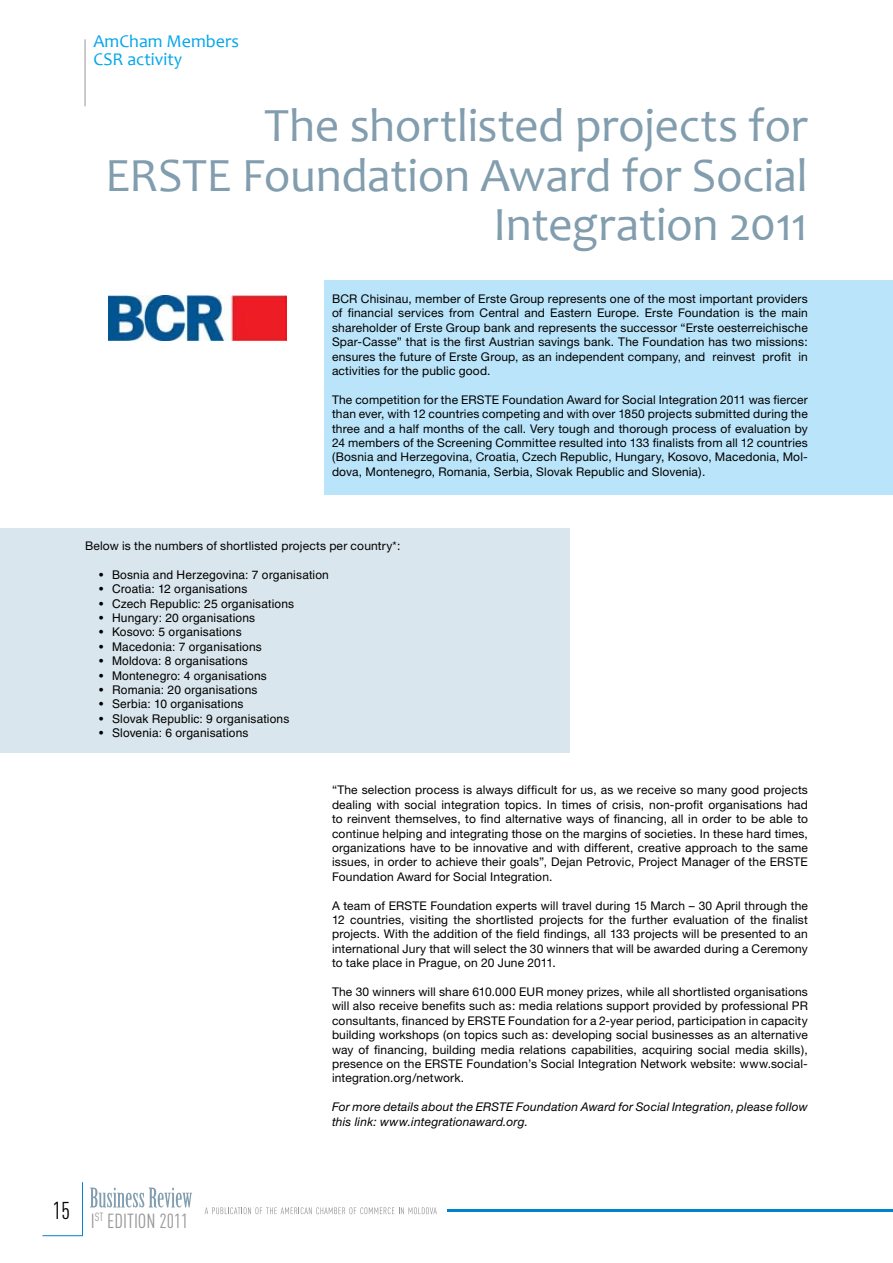
<style>
.page{position:relative;width:893px;height:1263px;background:#fff}
.page>*{position:absolute;margin:0;border:0;box-sizing:border-box;transform-origin:0 0}
.t1{font:48px/49.5px "Candara";letter-spacing:-.005em;color:#819dae;text-align:right}
.t2{font:24px "DIN Cond";color:#000}
.t3{font:20.1px "DIN Cond";color:#97979b}
.t4{font:18px/18px "Candara";color:#00a6eb}
.t5{font:12px/14.4px "Helvetica Neue CE";letter-spacing:.015em;color:#000;text-align:justify}
.t6{font:12px "Helvetica LT Std";letter-spacing:.015em;color:#000}
.t7{font:italic 12px/14.4px "Helvetica Neue CE";letter-spacing:.015em;color:#000}
</style>
<div class="page">
<svg style="left:43px;top:1182px;width:40px;height:54px"></svg>
<hr style="left:447px;top:1210px;width:446px;height:2px;background:#0083cc">
<svg style="left:205px;top:1207px;width:232px;height:7px"></svg>
<svg style="left:90px;top:1187px;width:102px;height:20px"></svg>
<hr style="left:85px;top:39px;width:1px;height:67px;background:#97979b">
<div style="left:0;top:528px;width:569px;height:225px;background:#dae6ed"></div>
<div style="left:325px;top:280px;width:568px;height:214px;background:#bae4f9"></div>
<img style="left:109px;top:295px;width:178px;height:45px">
<h3 class="t4" style="left:94px;top:32px;width:147px">AmCham Members<br>CSR activity</h3>
<h1 class="t1" style="left:105px;top:100px;width:704px">The shortlisted projects for<br>ERSTE Foundation Award for Social<br>Integration 2011</h1>
<p class="t5" style="left:332px;top:292px;width:477px">BCR Chisinau, member of Erste Group represents one of the most important providers of financial services from Central and Eastern Europe. Erste Foundation is the main shareholder of Erste Group bank and represents the successor “Erste oesterreichische Spar-Casse” that is the first Austrian savings bank. The Foundation has two missions: ensures the future of Erste Group, as an independent company, and reinvest profit in activities for the public good.</p>
<p class="t5" style="left:332px;top:392px;width:477px">The competition for the ERSTE Foundation Award for Social Integration 2011 was fiercer than ever, with 12 countries competing and with over 1850 projects submitted during the three and a half months of the call. Very tough and thorough process of evaluation by 24 members of the Screening Committee resulted into 133 finalists from all 12 countries (Bosnia and Herzegovina, Croatia, Czech Republic, Hungary, Kosovo, Macedonia, Mol&shy;dova, Montenegro, Romania, Serbia, Slovak Republic and Slovenia).</p>
<p class="t5" style="left:85px;top:539px;width:317px">Below is the numbers of shortlisted projects per country*:</p>
<p class="t6" style="left:99px;top:568px;width:231px">• Bosnia and Herzegovina: 7 organisation</p>
<p class="t6" style="left:99px;top:582px;width:150px">• Croatia: 12 organisations</p>
<p class="t6" style="left:99px;top:596px;width:196px">• Czech Republic: 25 organisations</p>
<p class="t6" style="left:99px;top:611px;width:157px">• Hungary: 20 organisations</p>
<p class="t6" style="left:99px;top:625px;width:144px">• Kosovo: 5 organisations</p>
<p class="t6" style="left:99px;top:640px;width:164px">• Macedonia: 7 organisations</p>
<p class="t6" style="left:99px;top:654px;width:150px">• Moldova: 8 organisations</p>
<p class="t6" style="left:99px;top:668px;width:169px">• Montenegro: 4 organisations</p>
<p class="t6" style="left:99px;top:683px;width:160px">• Romania: 20 organisations</p>
<p class="t6" style="left:99px;top:697px;width:146px">• Serbia: 10 organisations</p>
<p class="t6" style="left:99px;top:712px;width:192px">• Slovak Republic: 9 organisations</p>
<p class="t6" style="left:99px;top:726px;width:151px">• Slovenia: 6 organisations</p>
<p class="t5" style="left:332px;top:783px;width:477px">“The selection process is always difficult for us, as we receive so many good projects dealing with social integration topics. In times of crisis, non-profit organisations had to reinvent themselves, to find alternative ways of financing, all in order to be able to continue helping and integrating those on the margins of societies. In these hard times, organizations have to be innovative and with different, creative approach to the same issues, in order to achieve their goals”, Dejan Petrovic, Project Manager of the ERSTE Foundation Award for Social Integration.</p>
<p class="t5" style="left:332px;top:898px;width:477px">A team of ERSTE Foundation experts will travel during 15 March – 30 April through the 12 countries, visiting the shortlisted projects for the further evaluation of the finalist projects. With the addition of the field findings, all 133 projects will be presented to an international Jury that will select the 30 winners that will be awarded during a Ceremony to take place in Prague, on 20 June 2011.</p>
<p class="t5" style="left:332px;top:985px;width:477px">The 30 winners will share 610.000 EUR money prizes, while all shortlisted organisations will also receive benefits such as: media relations support provided by professional PR consultants, financed by ERSTE Foundation for a 2-year period, participation in capacity building workshops (on topics such as: developing social businesses as an alternative way of financing, building media relations capabilities, acquiring social media skills), presence on the ERSTE Foundation’s Social Integration Network website: www.social&shy;integration.org/network.</p>
<p class="t7" style="left:332px;top:1100px;width:477px">For more details about the ERSTE Foundation Award for Social Integration, please follow this link: www.integrationaward.org.</p>
<h2 class="t2" style="left:53px;top:1197px;width:19px">15</h2>
<h3 class="t3" style="left:91px;top:1209px;width:99px">I<sup>ST</sup> EDITION 2011</h3>
</div>
